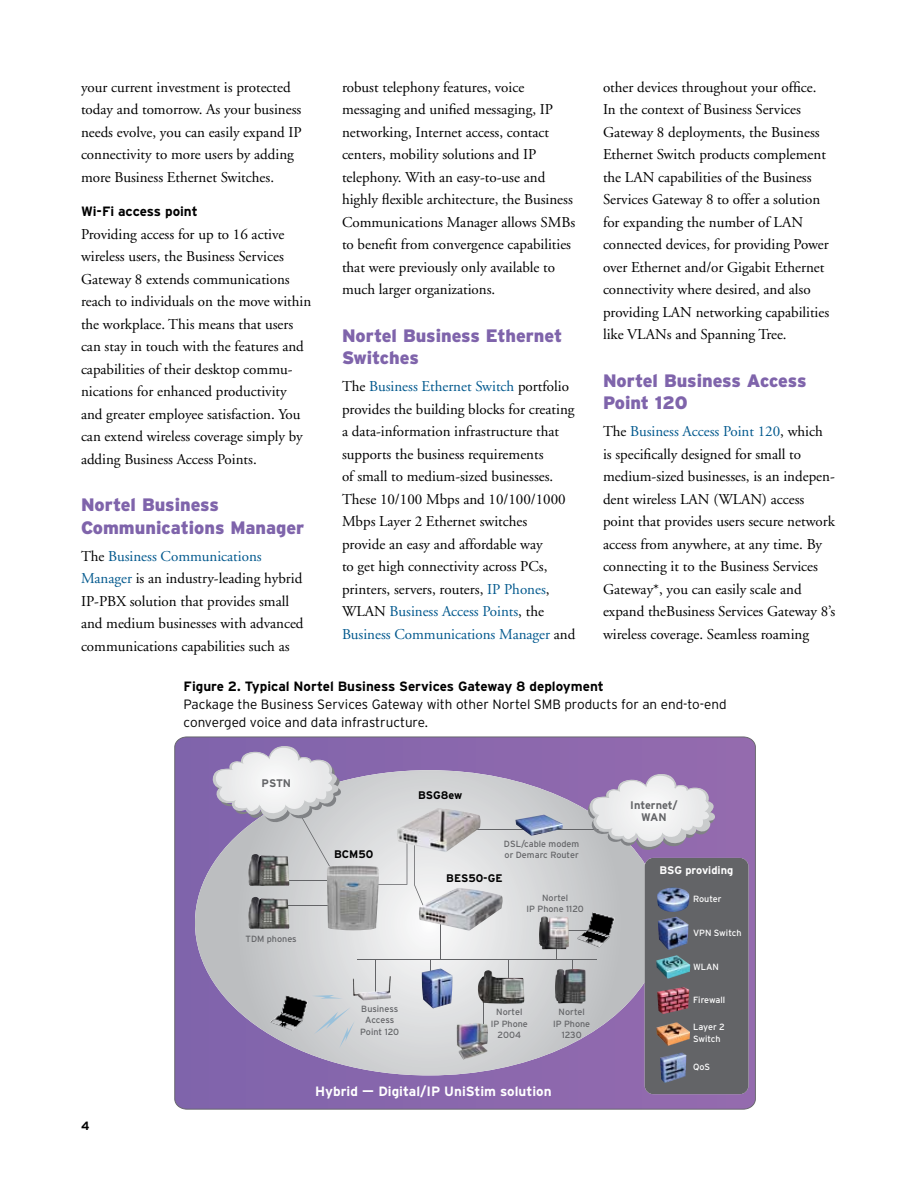
<style>
.page{position:relative;width:918px;height:1188px;background:#fff}
.page>*{position:absolute;margin:0;border:0;box-sizing:border-box;transform-origin:0 0}
.t1{font:900 18px/22.5px "Interstate";color:#7f64ab}
.t2{font:15px/22.5px "Adobe Garamond";color:#000}
.t3{font:300 13.5px/18px "Interstate";color:#000}
.t4{font:700 13.5px "Interstate";color:#000}
.t5{font:700 13.5px "Interstate";color:#fff}
.t6{font:700 12px "Interstate";color:#000}
.t7{font:700 10.95px "Interstate";color:#000}
.t8{font:700 10.95px/11.2px "Interstate";color:#636467;text-align:center}
.t9{font:700 10.95px "Interstate";color:#fff}
.t10{font:9px/11.2px "Interstate";color:#636467;text-align:center}
.t11{font:9px/11.2px "Interstate";color:#fff}
.s1{color:#00588d}
</style>
<div class="page">
<svg style="left:174px;top:737px;width:582px;height:373px;background:#8968ab"></svg>
<svg style="left:195px;top:770px;width:450px;height:305px;background:#c3becc"></svg>
<hr style="left:357px;top:960px;width:240px;height:1px;background:#636467">
<hr style="left:375px;top:960px;width:1px;height:32px;background:#636467">
<svg style="left:483px;top:1004px;width:1px;height:19px"></svg>
<hr style="left:440px;top:920px;width:1px;height:39px;background:#636467">
<svg style="left:414px;top:852px;width:10px;height:55px"></svg>
<svg style="left:375px;top:841px;width:32px;height:44px"></svg>
<hr style="left:288px;top:881px;width:40px;height:1px;background:#636467">
<hr style="left:288px;top:906px;width:42px;height:1px;background:#636467">
<hr style="left:473px;top:830px;width:128px;height:1px;background:#636467">
<img style="left:419px;top:888px;width:84px;height:43px">
<img style="left:515px;top:815px;width:48px;height:21px">
<img style="left:457px;top:1023px;width:31px;height:37px">
<img style="left:577px;top:912px;width:38px;height:35px">
<img style="left:327px;top:865px;width:52px;height:65px">
<img style="left:477px;top:970px;width:47px;height:34px">
<img style="left:422px;top:969px;width:31px;height:39px">
<img style="left:555px;top:969px;width:31px;height:35px">
<img style="left:248px;top:868px;width:41px;height:18px">
<img style="left:397px;top:808px;width:84px;height:44px">
<img style="left:248px;top:897px;width:41px;height:32px">
<img style="left:353px;top:976px;width:38px;height:24px">
<svg style="left:312px;top:995px;width:31px;height:4px"></svg>
<svg style="left:314px;top:1007px;width:41px;height:41px;background:#cbcfd3"></svg>
<img style="left:271px;top:995px;width:37px;height:36px">
<img style="left:539px;top:916px;width:30px;height:33px">
<svg style="left:209px;top:739px;width:136px;height:129px"></svg>
<svg style="left:584px;top:767px;width:135px;height:92px"></svg>
<div style="left:645px;top:858px;width:103px;height:236px;background:#636467;border-radius:9px"></div>
<img style="left:657px;top:987px;width:32px;height:27px">
<img style="left:656px;top:955px;width:34px;height:24px">
<img style="left:656px;top:1022px;width:34px;height:24px">
<img style="left:660px;top:1052px;width:26px;height:31px">
<img style="left:658px;top:917px;width:31px;height:33px">
<img style="left:657px;top:888px;width:32px;height:24px">
<p class="t2" style="left:603px;top:76px;width:228px">other devices throughout your office.<br>In the context of Business Services Gateway 8 deployments, the Business Ethernet Switch products complement the LAN capabilities of the Business Services Gateway 8 to offer a solution for expanding the number of LAN connected devices, for providing Power over Ethernet and/or Gigabit Ethernet connectivity where desired, and also providing LAN networking capabilities like VLANs and Spanning Tree.</p>
<p class="t1" style="left:603px;top:369px;width:205px">Nortel Business Access<br>Point 120</p>
<p class="t2" style="left:603px;top:421px;width:234px">The <span class="s1">Business Access Point 120</span>, which<br>is specifically designed for small to medium-sized businesses, is an indepen&shy;dent wireless LAN (WLAN) access point that provides users secure network access from anywhere, at any time. By connecting it to the Business Services Gateway*, you can easily scale and expand theBusiness Services Gateway 8’s wireless coverage. Seamless roaming</p>
<p class="t4" style="left:184px;top:679px;width:422px">Figure 2. Typical Nortel Business Services Gateway 8 deployment</p>
<p class="t3" style="left:184px;top:695px;width:545px">Package the Business Services Gateway with other Nortel SMB products for an end-to-end converged voice and data infrastructure.</p>
<p class="t2" style="left:342px;top:76px;width:235px">robust telephony features, voice messaging and unified messaging, IP networking, Internet access, contact centers, mobility solutions and IP telephony. With an easy-to-use and highly flexible architecture, the Business Communications Manager allows SMBs to benefit from convergence capabilities that were previously only available to much larger organizations.</p>
<p class="t1" style="left:342px;top:324px;width:222px">Nortel Business Ethernet<br>Switches</p>
<p class="t2" style="left:342px;top:376px;width:235px">The <span class="s1">Business Ethernet Switch</span> portfolio provides the building blocks for creating a data-information infrastructure that supports the business requirements<br>of small to medium-sized businesses.<br>These 10/100 Mbps and 10/100/1000<br>Mbps Layer 2 Ethernet switches<br>provide an easy and affordable way<br>to get high connectivity across PCs, printers, servers, routers, <span class="s1">IP Phones</span>, WLAN <span class="s1">Business Access Points</span>, the <span class="s1">Business Communications Manager</span> and</p>
<p class="t2" style="left:81px;top:76px;width:222px">your current investment is protected today and tomorrow. As your business needs evolve, you can easily expand IP connectivity to more users by adding more Business Ethernet Switches.</p>
<p class="t4" style="left:81px;top:204px;width:118px">Wi-Fi access point</p>
<p class="t2" style="left:81px;top:223px;width:232px">Providing access for up to 16 active wireless users, the Business Services Gateway 8 extends communications reach to individuals on the move within the workplace. This means that users can stay in touch with the features and capabilities of their desktop commu&shy;nications for enhanced productivity and greater employee satisfaction. You can extend wireless coverage simply by adding Business Access Points.</p>
<p class="t1" style="left:81px;top:494px;width:225px">Nortel Business<br>Communications Manager</p>
<p class="t2" style="left:81px;top:545px;width:224px">The <span class="s1">Business Communications Manager</span> is an industry-leading hybrid IP-PBX solution that provides small and medium businesses with advanced communications capabilities such as</p>
<p class="t6" style="left:81px;top:1119px;width:10px">4</p>
<p class="t8" style="left:262px;top:777px;width:31px">PSTN</p>
<p class="t10" style="left:246px;top:933px;width:53px">TDM phones</p>
<p class="t7" style="left:334px;top:848px;width:41px">BCM50</p>
<p class="t7" style="left:418px;top:789px;width:46px">BSG8ew</p>
<p class="t10" style="left:504px;top:838px;width:77px;text-align:left">DSL/cable modem or Demarc Router</p>
<p class="t7" style="left:446px;top:872px;width:58px">BES50-GE</p>
<p class="t10" style="left:527px;top:892px;width:59px">Nortel<br>IP Phone 1120</p>
<p class="t10" style="left:360px;top:1003px;width:40px">Business<br>Access<br>Point 120</p>
<p class="t10" style="left:491px;top:1007px;width:39px">Nortel<br>IP Phone<br>2004</p>
<p class="t10" style="left:553px;top:1007px;width:39px">Nortel<br>IP Phone<br>1230</p>
<p class="t5" style="left:315px;top:1084px;width:238px">Hybrid — Digital/IP UniStim solution</p>
<p class="t8" style="left:630px;top:800px;width:49px">Internet/<br>WAN</p>
<p class="t9" style="left:660px;top:864px;width:75px">BSG providing</p>
<p class="t11" style="left:693px;top:893px;width:30px">Router</p>
<p class="t11" style="left:693px;top:927px;width:50px">VPN Switch</p>
<p class="t11" style="left:693px;top:961px;width:27px">WLAN</p>
<p class="t11" style="left:693px;top:995px;width:34px">Firewall</p>
<p class="t11" style="left:693px;top:1022px;width:33px">Layer 2<br>Switch</p>
<p class="t11" style="left:693px;top:1061px;width:19px">QoS</p>
</div>
